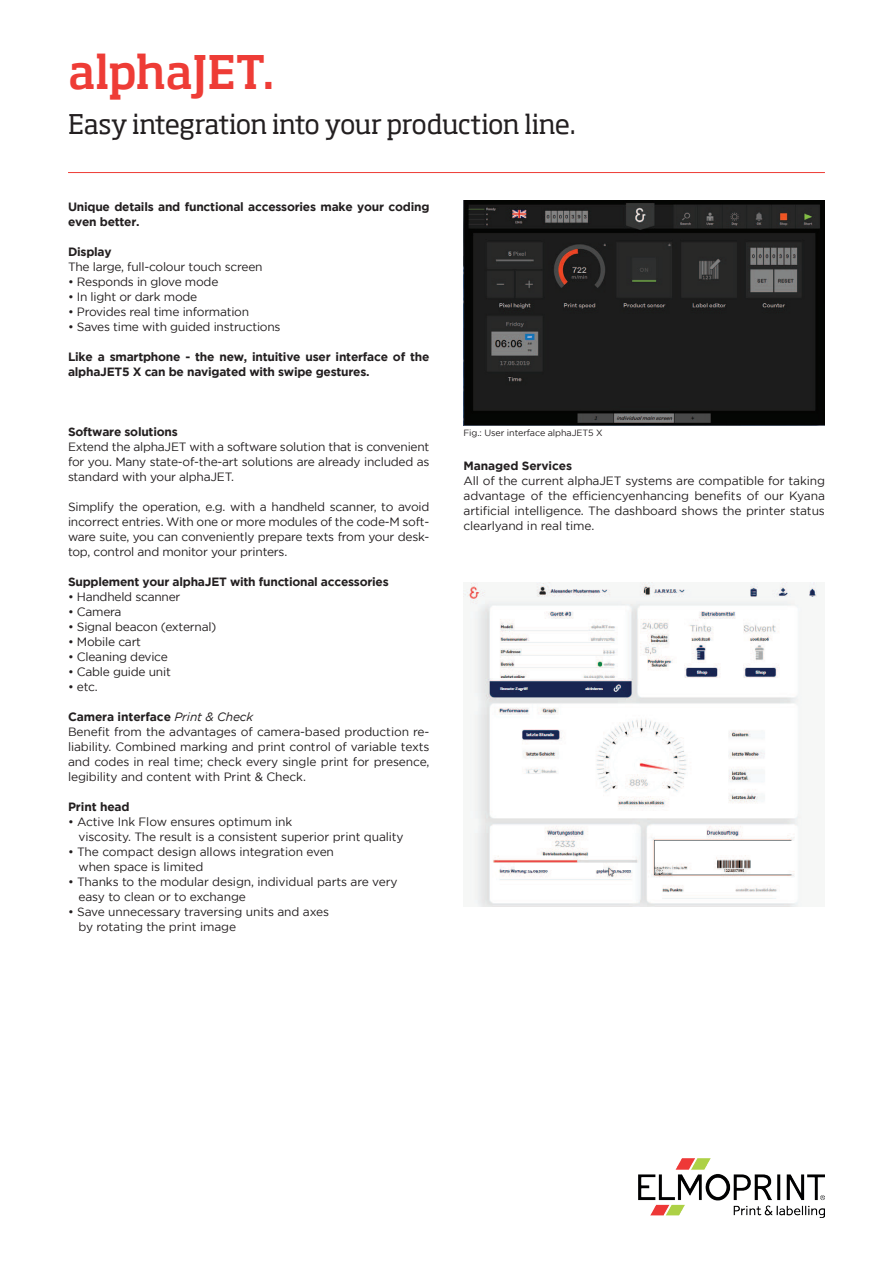
<style>
.page{position:relative;width:893px;height:1263px;background:#fff}
.page>*{position:absolute;margin:0;border:0;box-sizing:border-box;transform-origin:0 0}
.t1{font:500 45.3px "Soho W02";letter-spacing:-.01em;color:#ee3c36}
.t2{font:26.55px "Soho W02";letter-spacing:-.03em;color:#231f20}
.t3{font:12px/15px "Gotham";letter-spacing:-.01em;color:#231f20}
.t4{font:700 12px/15px "Gotham";letter-spacing:-.02em;color:#231f20}
.t5{font:9px "Gotham";letter-spacing:-.01em;color:#231f20}
.s1{font-weight:700}
.s2{font-style:italic}
</style>
<div class="page">
<hr style="left:68px;top:172px;width:757px;height:1px;background:#ee3c36">
<img style="left:463px;top:200px;width:362px;height:226px">
<img style="left:463px;top:583px;width:354px;height:323px">
<img style="left:639px;top:1159px;width:186px;height:58px">
<h1 class="t1" style="left:68px;top:43px;width:208px">alphaJET.</h1>
<h2 class="t2" style="left:68px;top:107px;width:510px">Easy integration into your production line.</h2>
<p class="t4" style="left:68px;top:199px;width:363px">Unique details and functional accessories make your coding even better.</p>
<p class="t4" style="left:68px;top:244px;width:45px">Display</p>
<p class="t3" style="left:68px;top:259px;width:196px">The large, full-colour touch screen</p>
<p class="t3" style="left:68px;top:274px;width:152px">• Responds in glove mode</p>
<p class="t3" style="left:68px;top:289px;width:131px">• In light or dark mode</p>
<p class="t3" style="left:68px;top:304px;width:183px">• Provides real time information</p>
<p class="t3" style="left:68px;top:319px;width:214px">• Saves time with guided instructions</p>
<p class="t4" style="left:68px;top:349px;width:363px">Like a smartphone - the new, intuitive user interface of the alphaJET5 X can be navigated with swipe gestures.</p>
<p class="t4" style="left:68px;top:424px;width:111px">Software solutions</p>
<p class="t3" style="left:68px;top:439px;width:363px;text-align:justify">Extend the alphaJET with a software solution that is convenient for you. Many state-of-the-art solutions are already included as standard with your alphaJET.</p>
<p class="t3" style="left:68px;top:499px;width:363px;text-align:justify">Simplify the operation, e.g. with a handheld scanner, to avoid incorrect entries. With one or more modules of the code-M soft&shy;ware suite, you can conveniently prepare texts from your desk&shy;top, control and monitor your printers.</p>
<p class="t4" style="left:68px;top:574px;width:322px">Supplement your alphaJET with functional accessories</p>
<p class="t3" style="left:68px;top:589px;width:114px">• Handheld scanner</p>
<p class="t3" style="left:68px;top:604px;width:55px">• Camera</p>
<p class="t3" style="left:68px;top:619px;width:150px">• Signal beacon (external)</p>
<p class="t3" style="left:68px;top:634px;width:75px">• Mobile cart</p>
<p class="t3" style="left:68px;top:649px;width:101px">• Cleaning device</p>
<p class="t3" style="left:68px;top:664px;width:104px">• Cable guide unit</p>
<p class="t3" style="left:68px;top:679px;width:31px">• etc.</p>
<p class="t3" style="left:68px;top:709px;width:363px"><span class="s1">Camera interface</span> <span class="s2">Print &amp; Check<br></span>Benefit from the advantages of camera-based production re&shy;liability. Combined marking and print control of variable texts and codes in real time; check every single print for presence, legibility and content with Print &amp; Check.</p>
<p class="t4" style="left:68px;top:799px;width:63px">Print head</p>
<p class="t3" style="left:78px;top:814px;width:327px;text-indent:-10px">• Active Ink Flow ensures optimum ink<br>viscosity. The result is a consistent superior print quality</p>
<p class="t3" style="left:78px;top:844px;width:257px;text-indent:-10px">• The compact design allows integration even when space is limited</p>
<p class="t3" style="left:78px;top:874px;width:321px;text-indent:-10px">• Thanks to the modular design, individual parts are very easy to clean or to exchange</p>
<p class="t3" style="left:78px;top:904px;width:252px;text-indent:-10px">• Save unnecessary traversing units and axes by rotating the print image</p>
<p class="t5" style="left:463px;top:428px;width:141px">Fig.: User interface alphaJET5 X</p>
<p class="t4" style="left:463px;top:458px;width:110px">Managed Services</p>
<p class="t3" style="left:463px;top:473px;width:363px;text-align:justify">All of the current alphaJET systems are compatible for taking advantage of the efficiencyenhancing benefits of our Kyana artificial intelligence. The dashboard shows the printer status clearlyand in real time.</p>
</div>
